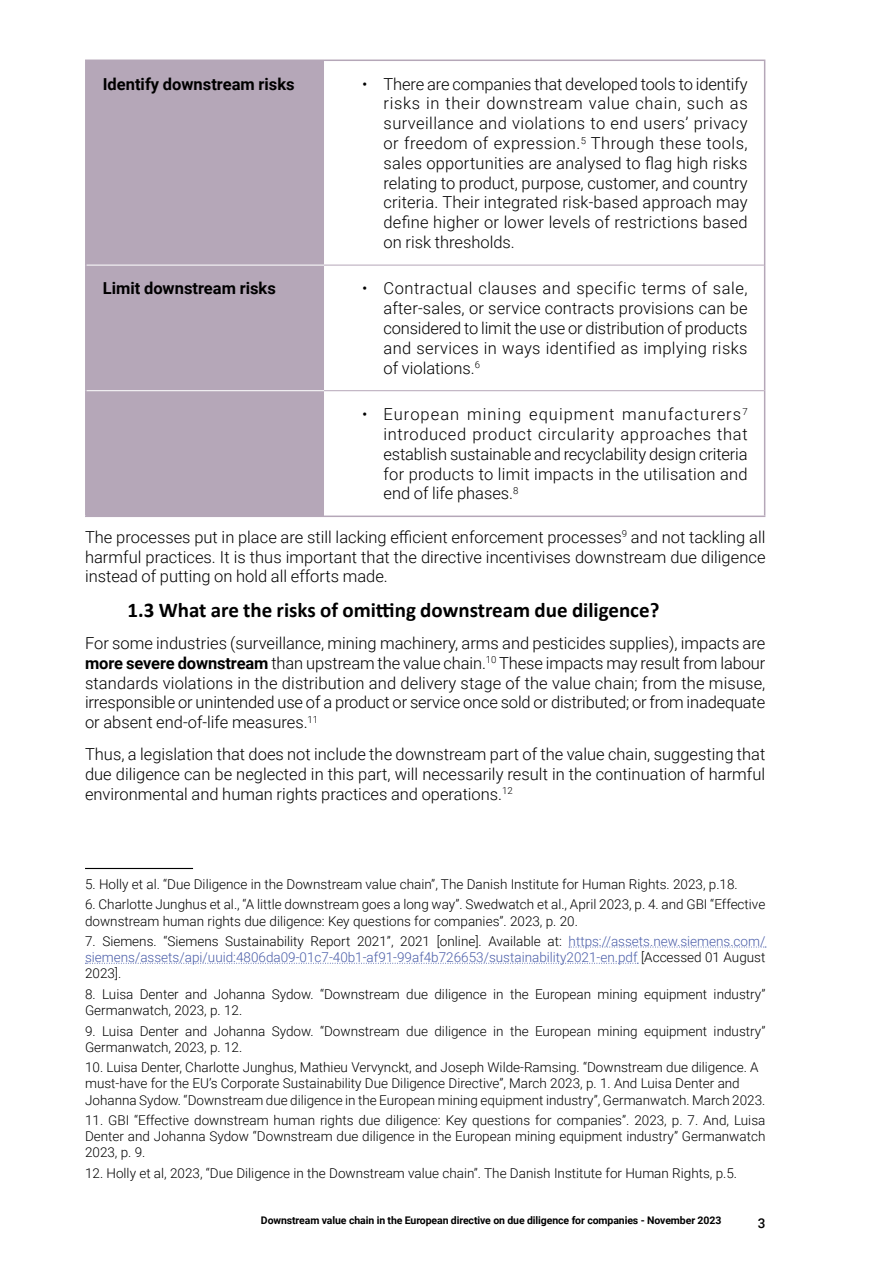
<style>
.page{position:relative;width:893px;height:1263px;background:#fff}
.page>*{position:absolute;margin:0;border:0;box-sizing:border-box;transform-origin:0 0}
.t1{font:700 21px "Calibri";color:#000}
.Body{font:300 16.5px/19.8px "Roboto";color:#000;text-align:justify}
.Body-2{font:700 16.5px "Roboto";color:#000}
.Footnote{font:300 13.5px/16.2px "Roboto";color:#000}
.Footnote-2{font:300 13.5px/16.2px "Roboto";color:#4a5da8;text-align:justify}
.t2{font:500 13.5px "Roboto";color:#000}
.t3{font:700 10.5px "Roboto";letter-spacing:-.01em;color:#000}
.s1{font-weight:700}
.s2{color:#000}
</style>
<div class="page">
<div style="left:87px;top:61px;width:237px;height:455px;background:#b5a7b8"></div>
<svg style="left:324px;top:264px;width:440px;height:252px"></svg>
<hr style="left:85px;top:60px;width:239px;height:1px;background:#b5a7b8">
<hr style="left:85px;top:61px;width:2px;height:204px;background:#b5a7b8">
<hr style="left:324px;top:60px;width:441px;height:1px;background:#b5a7b8">
<hr style="left:764px;top:61px;width:1px;height:204px;background:#b5a7b8">
<hr style="left:85px;top:265px;width:2px;height:126px;background:#b5a7b8">
<hr style="left:85px;top:391px;width:2px;height:125px;background:#b5a7b8">
<hr style="left:764px;top:391px;width:1px;height:125px;background:#b5a7b8">
<hr style="left:85px;top:516px;width:239px;height:1px;background:#b5a7b8">
<hr style="left:324px;top:516px;width:441px;height:1px;background:#b5a7b8">
<hr style="left:87px;top:265px;width:237px;height:1px;background:#fff">
<hr style="left:87px;top:390px;width:237px;height:1px;background:#fff">
<hr style="left:324px;top:265px;width:440px;height:1px;background:#b5a7b8">
<hr style="left:324px;top:390px;width:440px;height:1px;background:#b5a7b8">
<hr style="left:764px;top:265px;width:1px;height:126px;background:#b5a7b8">
<hr style="left:85px;top:868px;width:108px;height:1px;background:#000">
<svg style="left:569px;top:947px;width:197px;height:1px"></svg>
<svg style="left:85px;top:963px;width:553px;height:1px"></svg>
<p class="Body-2" style="left:103px;top:72px;width:193px">Identify downstream risks</p>
<p class="Body" style="left:384px;top:73px;width:366px;text-indent:-21px">• There are companies that developed tools to identify risks in their downstream value chain, such as surveillance and violations to end users’ privacy or freedom of expression.<sup>5</sup> Through these tools, sales opportunities are analysed to flag high risks relating to product, purpose, customer, and country criteria. Their integrated risk-based approach may define higher or lower levels of restrictions based on risk thresholds.</p>
<p class="Body-2" style="left:103px;top:277px;width:175px">Limit downstream risks</p>
<p class="Body" style="left:384px;top:278px;width:366px;text-indent:-21px">• Contractual clauses and specific terms of sale, after-sales, or service contracts provisions can be considered to limit the use or distribution of products and services in ways identified as implying risks of violations.<sup>6</sup></p>
<p class="Body" style="left:384px;top:404px;width:366px;text-indent:-21px">• European mining equipment manufacturers<sup>7 </sup>introduced product circularity approaches that establish sustainable and recyclability design criteria for products to limit impacts in the utilisation and end of life phases.<sup>8</sup></p>
<p class="Body" style="left:85px;top:526px;width:682px">The processes put in place are still lacking efficient enforcement processes<sup>9</sup> and not tackling all harmful practices. It is thus important that the directive incentivises downstream due diligence instead of putting on hold all efforts made.</p>
<p class="t1" style="left:128px;top:595px;width:533px">1.3 What are the risks of omitting downstream due diligence?</p>
<p class="Body" style="left:85px;top:632px;width:682px">For some industries (surveillance, mining machinery, arms and pesticides supplies), impacts are <span class="s1">more severe downstream</span> than upstream the value chain.<sup>10</sup> These impacts may result from labour standards violations in the distribution and delivery stage of the value chain; from the misuse, irresponsible or unintended use of a product or service once sold or distributed; or from inadequate or absent end-of-life measures.<sup>11</sup></p>
<p class="Body" style="left:85px;top:743px;width:682px">Thus, a legislation that does not include the downstream part of the value chain, suggesting that due diligence can be neglected in this part, will necessarily result in the continuation of harmful environmental and human rights practices and operations.<sup>12</sup></p>
<p class="Footnote" style="left:85px;top:875px;width:654px">5. Holly et al. “Due Diligence in the Downstream value chain”, The Danish Institute for Human Rights. 2023, p.18.</p>
<p class="Footnote" style="left:85px;top:896px;width:682px">6. Charlotte Junghus et al., “A little downstream goes a long way”. Swedwatch et al., April 2023, p. 4. and GBI “Effective downstream human rights due diligence: Key questions for companies”. 2023, p. 20.</p>
<p class="Footnote-2" style="left:85px;top:933px;width:682px"><span class="s2">7. Siemens. “Siemens Sustainability Report 2021”, 2021 [online]. Available at:</span> https://assets.new.siemens.com/ siemens/assets/api/uuid:4806da09-01c7-40b1-af91-99af4b726653/sustainability2021-en.pdf <span class="s2">[Accessed 01 August 2023].</span></p>
<p class="Footnote" style="left:85px;top:985px;width:682px">8. Luisa Denter and Johanna Sydow. “Downstream due diligence in the European mining equipment industry”<br>Germanwatch, 2023, p. 12.</p>
<p class="Footnote" style="left:85px;top:1022px;width:682px">9. Luisa Denter and Johanna Sydow. “Downstream due diligence in the European mining equipment industry”<br>Germanwatch, 2023, p. 12.</p>
<p class="Footnote" style="left:85px;top:1059px;width:675px">10. Luisa Denter, Charlotte Junghus, Mathieu Vervynckt, and Joseph Wilde-Ramsing. “Downstream due diligence. A</p>
<p class="Footnote" style="left:85px;top:1075px;width:656px">must-have for the EU’s Corporate Sustainability Due Diligence Directive”, March 2023, p. 1. And Luisa Denter and</p>
<p class="Footnote" style="left:85px;top:1091px;width:682px">Johanna Sydow. “Downstream due diligence in the European mining equipment industry”, Germanwatch. March 2023.</p>
<p class="Footnote" style="left:85px;top:1112px;width:682px;text-align:justify">11. GBI “Effective downstream human rights due diligence: Key questions for companies”. 2023, p. 7. And, Luisa Denter and Johanna Sydow “Downstream due diligence in the European mining equipment industry” Germanwatch 2023, p. 9.</p>
<p class="Footnote" style="left:85px;top:1164px;width:654px">12. Holly et al, 2023, “Due Diligence in the Downstream value chain”. The Danish Institute for Human Rights, p.5.</p>
<p class="t3" style="left:261px;top:1213px;width:462px">Downstream value chain in the European directive on due diligence for companies - November 2023</p>
<p class="t2" style="left:758px;top:1213px;width:9px">3</p>
</div>
